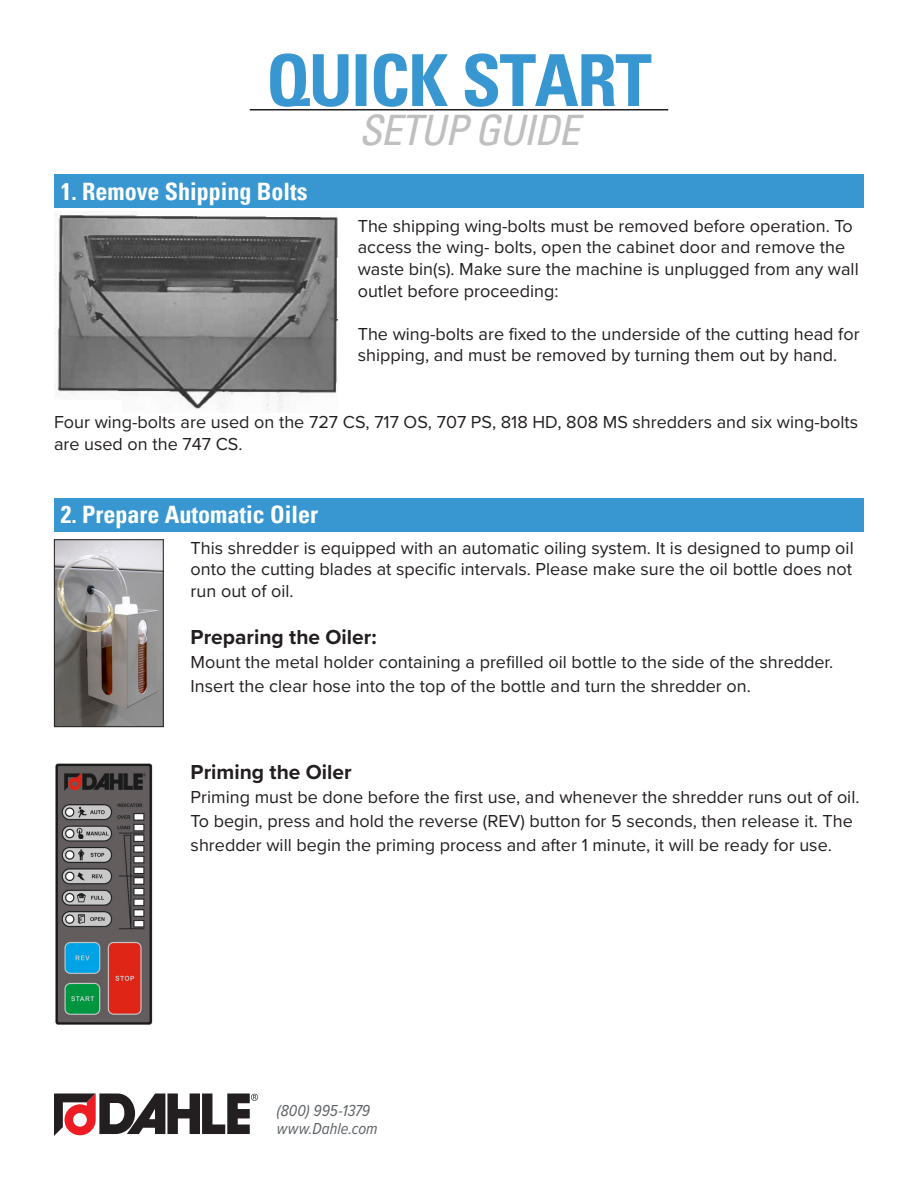
<style>
.page{position:relative;width:918px;height:1188px;background:#fff}
.page>*{position:absolute;margin:0;border:0;box-sizing:border-box;transform-origin:0 0}
.t1{font:700 condensed 72px "Univers";letter-spacing:-.02em;color:#3897d0}
.t2{font:italic condensed 42px "Univers";letter-spacing:-.03em;color:#c0bfbf}
.t3{font:700 condensed 24px "Univers";color:#fff}
.t4{font:700 21px "Proxima Nova";color:#231f20}
.t5{font:18px/21.6px "Proxima Nova";color:#231f20}
.t6{font:italic 16.5px "Proxima Nova Cond";color:#606467}
</style>
<div class="page">
<img style="left:54px;top:215px;width:284px;height:188px">
<img style="left:188px;top:403px;width:96px;height:7px">
<svg style="left:54px;top:1094px;width:204px;height:42px"></svg>
<div style="left:54px;top:400px;width:68px;height:13px;background:#fff"></div>
<hr style="left:250px;top:109px;width:418px;height:1px;background:#231f20">
<img style="left:56px;top:541px;width:106px;height:184px">
<div style="left:54px;top:539px;width:110px;height:188px;border:1px solid #231f20"></div>
<img style="left:55px;top:763px;width:98px;height:262px">
<div style="left:54px;top:498px;width:810px;height:33px;background:#3897d0"></div>
<div style="left:54px;top:175px;width:810px;height:33px;background:#3897d0"></div>
<p class="t1" style="left:266px;top:36px;width:387px">QUICK START</p>
<p class="t2" style="left:359px;top:103px;width:222px">SETUP GUIDE</p>
<p class="t3" style="left:61px;top:177px;width:248px">1. Remove Shipping Bolts</p>
<p class="t5" style="left:358px;top:214px;width:503px">The shipping wing-bolts must be removed before operation. To access the wing- bolts, open the cabinet door and remove the waste bin(s). Make sure the machine is unplugged from any wall outlet before proceeding:</p>
<p class="t5" style="left:358px;top:322px;width:503px">The wing-bolts are fixed to the underside of the cutting head for shipping, and must be removed by turning them out by hand.</p>
<p class="t5" style="left:54px;top:410px;width:806px">Four wing-bolts are used on the 727 CS, 717 OS, 707 PS, 818 HD, 808 MS shredders and six wing-bolts are used on the 747 CS.</p>
<p class="t3" style="left:61px;top:500px;width:259px">2. Prepare Automatic Oiler</p>
<p class="t5" style="left:191px;top:536px;width:665px;text-align:justify">This shredder is equipped with an automatic oiling system. It is designed to pump oil onto the cutting blades at specific intervals. Please make sure the oil bottle does not run out of oil.</p>
<p class="t4" style="left:191px;top:621px;width:188px">Preparing the Oiler:</p>
<p class="t5" style="left:191px;top:650px;width:644px">Mount the metal holder containing a prefilled oil bottle to the side of the shredder.</p>
<p class="t5" style="left:191px;top:674px;width:562px">Insert the clear hose into the top of the bottle and turn the shredder on.</p>
<p class="t4" style="left:191px;top:757px;width:163px">Priming the Oiler</p>
<p class="t5" style="left:191px;top:785px;width:670px;line-height:24px">Priming must be done before the first use, and whenever the shredder runs out of oil.<br>To begin, press and hold the reverse (REV) button for 5 seconds, then release it. The shredder will begin the priming process and after 1 minute, it will be ready for use.</p>
<p class="t6" style="left:277px;top:1098px;width:95px">(800) 995-1379</p>
<p class="t6" style="left:277px;top:1116px;width:102px">www.Dahle.com</p>
</div>
